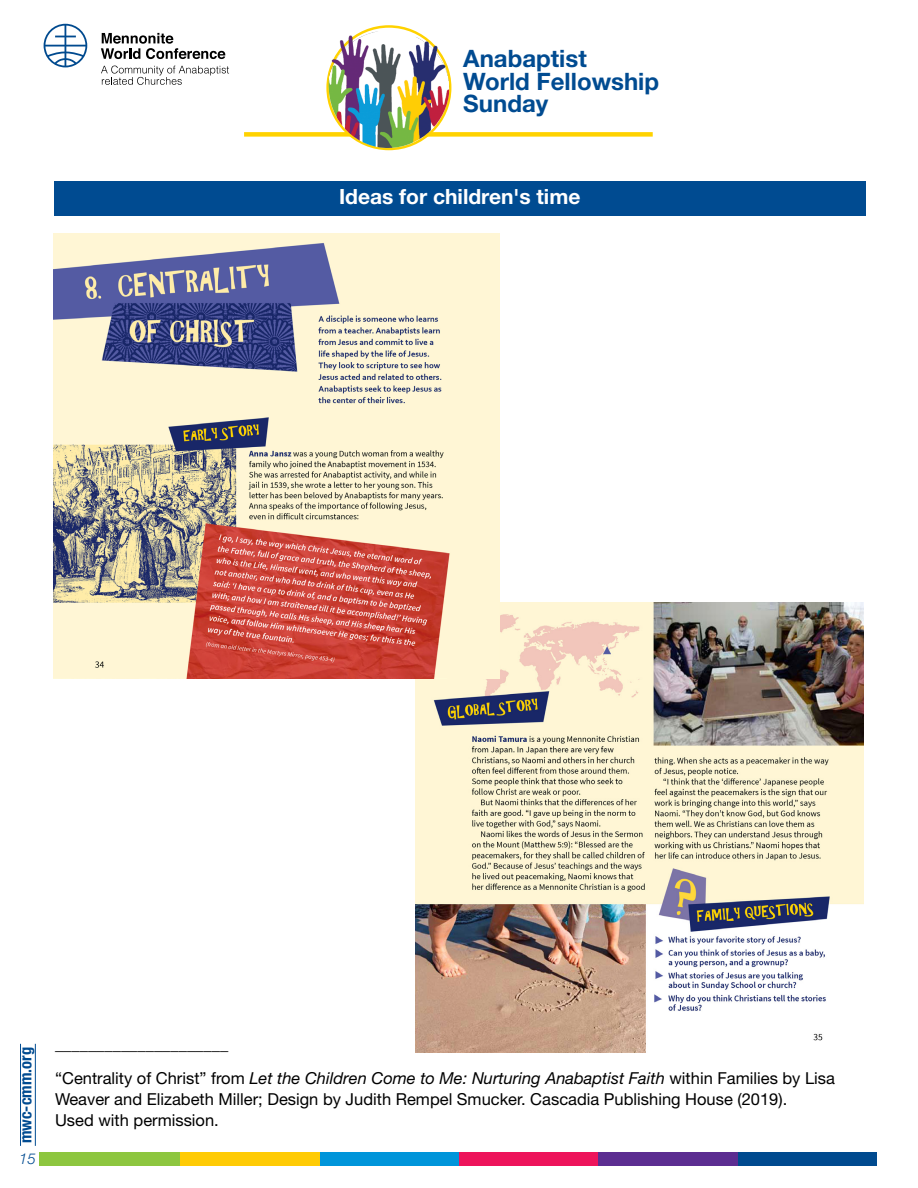
<style>
.page{position:relative;width:918px;height:1188px;background:#fff}
.page>*{position:absolute;margin:0;border:0;box-sizing:border-box;transform-origin:0 0}
.t1{font:700 24px/22.5px "Helvetica Neue LT Std";color:#004b91}
.t2{font:700 21px "Helvetica Neue LT Std";color:#fff}
.t3{font:16.5px/34.5px "Helvetica Neue LT Std";color:#000}
.t4{font:700 condensed 16.5px "Helvetica Neue LT Std";color:#004b91}
.t5{font:italic 300 15px "Helvetica Neue LT Std";color:#004b91}
.s1{font-style:italic}
</style>
<div class="page">
<div style="left:244px;top:132px;width:409px;height:5px;background:#ffd200"></div>
<img style="left:325px;top:28px;width:125px;height:121px">
<div style="left:736px;top:1153px;width:141px;height:13px;background:#004a8f"></div>
<div style="left:597px;top:1153px;width:141px;height:13px;background:#5c2d91"></div>
<div style="left:458px;top:1153px;width:140px;height:13px;background:#ed145b"></div>
<div style="left:318px;top:1153px;width:141px;height:13px;background:#0095da"></div>
<div style="left:179px;top:1153px;width:140px;height:13px;background:#ffcb05"></div>
<div style="left:39px;top:1153px;width:141px;height:13px;background:#8dc63f"></div>
<svg style="left:101px;top:33px;width:124px;height:26px"></svg>
<svg style="left:101px;top:66px;width:128px;height:19px"></svg>
<svg style="left:44px;top:24px;width:43px;height:43px"></svg>
<hr style="left:20px;top:1044px;width:1px;height:102px;background:#004b91">
<hr style="left:35px;top:1044px;width:1px;height:102px;background:#004b91">
<div style="left:54px;top:181px;width:811px;height:34px;background:#004b91"></div>
<img style="left:416px;top:603px;width:448px;height:449px">
<img style="left:54px;top:233px;width:445px;height:446px">
<h1 class="t1" style="left:463px;top:47px;width:197px">Anabaptist<br>World Fellowship<br>Sunday</h1>
<p class="t2" style="left:339px;top:184px;width:243px">Ideas for children's time</p>
<p class="t4" style="left:16px;top:1143px;width:98px;rotate:-90deg">mwc-cmm.org</p>
<p class="t5" style="left:19px;top:1150px;width:18px">15</p>
<p class="t3" style="left:55px;top:1027px;width:782px">_____________________<br>“Centrality of Christ” from <span class="s1">Let the Children Come to Me: Nurturing Anabaptist Faith</span> within Families by Lisa</p>
<p class="t3" style="left:55px;top:1089px;width:734px;line-height:21px">Weaver and Elizabeth Miller; Design by Judith Rempel Smucker. Cascadia Publishing House (2019).<br>Used with permission.</p>
</div>
